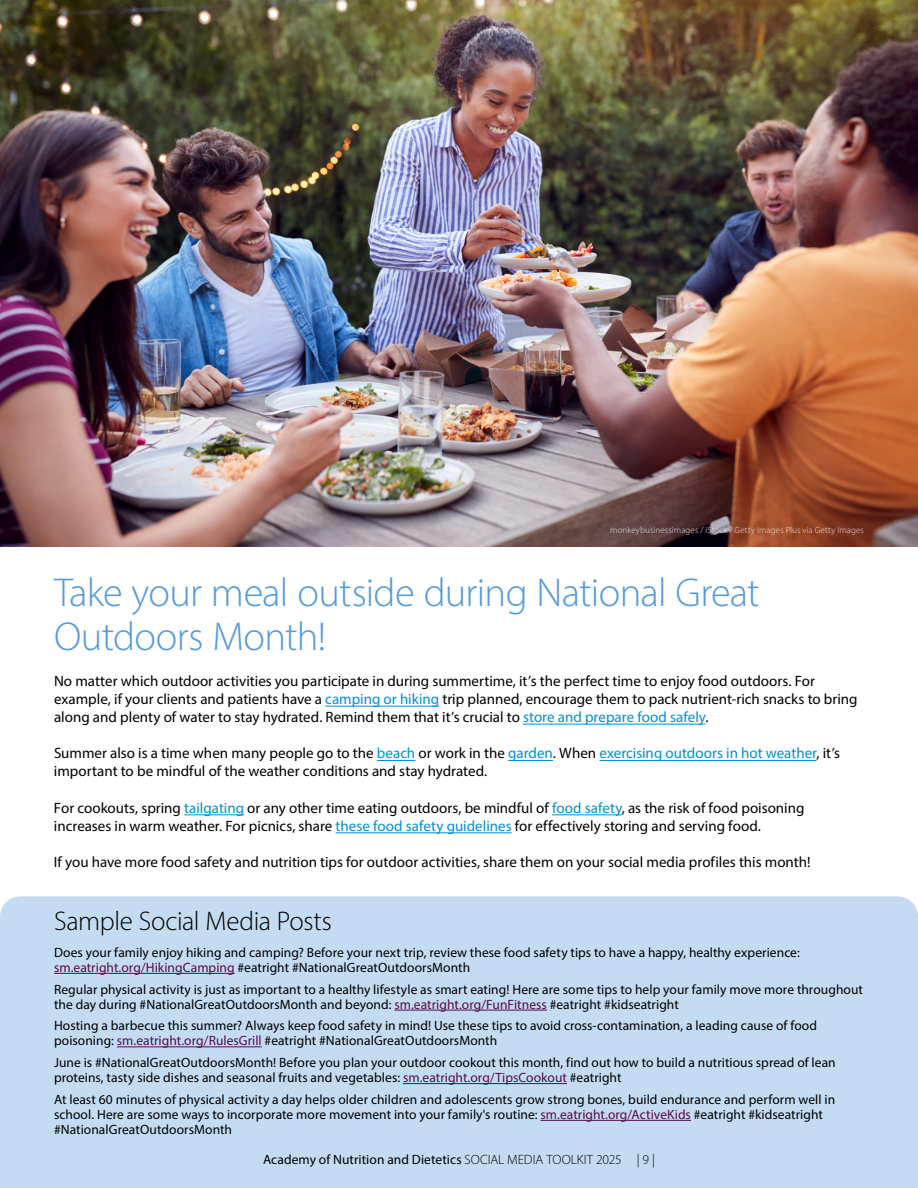
<style>
.page{position:relative;width:918px;height:1188px;background:#fff}
.page>*{position:absolute;margin:0;border:0;box-sizing:border-box;transform-origin:0 0}
.t1{font:300 40.5px/43.5px "Myriad Pro";letter-spacing:-.015em;color:#559bd9}
.t2{font:300 27px "Myriad Pro";letter-spacing:-.015em;color:#000}
.t3{font:15px/18px "Myriad Pro";color:#000}
.t4{font:13.5px/15px "Myriad Pro";letter-spacing:.005em;color:#000}
.t5{font:300 9px "Myriad Pro";letter-spacing:.015em;color:#e0e1e2}
.s1{color:#008fd5}
.s2{color:#590a4c}
.s3{font-weight:300}
</style>
<div class="page">
<div style="left:0;top:896px;width:918px;height:292px;background:#c4dcf2"></div>
<hr style="left:54px;top:973px;width:181px;height:1px;background:#590a4c">
<hr style="left:394px;top:1010px;width:153px;height:1px;background:#590a4c">
<hr style="left:117px;top:1047px;width:145px;height:1px;background:#590a4c">
<hr style="left:403px;top:1083px;width:164px;height:1px;background:#590a4c">
<hr style="left:541px;top:1120px;width:150px;height:1px;background:#590a4c">
<hr style="left:325px;top:706px;width:114px;height:1px;background:#008fd5">
<hr style="left:523px;top:724px;width:182px;height:1px;background:#008fd5">
<hr style="left:377px;top:760px;width:38px;height:1px;background:#008fd5">
<hr style="left:508px;top:760px;width:45px;height:1px;background:#008fd5">
<hr style="left:599px;top:760px;width:218px;height:1px;background:#008fd5">
<hr style="left:184px;top:814px;width:60px;height:1px;background:#008fd5">
<hr style="left:552px;top:814px;width:70px;height:1px;background:#008fd5">
<hr style="left:336px;top:832px;width:176px;height:1px;background:#008fd5">
<img style="left:0;top:0;width:918px;height:546px">
<p class="t5" style="left:610px;top:525px;width:255px">monkeybusinessimages / iStock / Getty Images Plus via Getty Images</p>
<h1 class="t1" style="left:54px;top:571px;width:707px">Take your meal outside during National Great<br>Outdoors Month!</h1>
<p class="t3" style="left:54px;top:672px;width:805px">No matter which outdoor activities you participate in during summertime, it’s the perfect time to enjoy food outdoors. For example, if your clients and patients have a <span class="s1">camping or hiking</span> trip planned, encourage them to pack nutrient-rich snacks to bring along and plenty of water to stay hydrated. Remind them that it’s crucial to <span class="s1">store and prepare food safely</span>.</p>
<p class="t3" style="left:54px;top:744px;width:788px">Summer also is a time when many people go to the <span class="s1">beach</span> or work in the <span class="s1">garden</span>. When <span class="s1">exercising outdoors in hot weather</span>, it’s important to be mindful of the weather conditions and stay hydrated.</p>
<p class="t3" style="left:54px;top:798px;width:752px">For cookouts, spring <span class="s1">tailgating</span> or any other time eating outdoors, be mindful of <span class="s1">food safety</span>, as the risk of food poisoning increases in warm weather. For picnics, share <span class="s1">these food safety guidelines</span> for effectively storing and serving food.</p>
<p class="t3" style="left:54px;top:853px;width:758px">If you have more food safety and nutrition tips for outdoor activities, share them on your social media profiles this month!</p>
<h2 class="t2" style="left:54px;top:905px;width:280px">Sample Social Media Posts</h2>
<p class="t4" style="left:54px;top:945px;width:747px">Does your family enjoy hiking and camping? Before your next trip, review these food safety tips to have a happy, healthy experience: <span class="s2">sm.eatright.org/HikingCamping</span> #eatright #NationalGreatOutdoorsMonth</p>
<p class="t4" style="left:54px;top:982px;width:811px">Regular physical activity is just as important to a healthy lifestyle as smart eating! Here are some tips to help your family move more throughout the day during #NationalGreatOutdoorsMonth and beyond: <span class="s2">sm.eatright.org/FunFitness</span> #eatright #kidseatright</p>
<p class="t4" style="left:54px;top:1018px;width:765px">Hosting a barbecue this summer? Always keep food safety in mind! Use these tips to avoid cross-contamination, a leading cause of food poisoning: <span class="s2">sm.eatright.org/RulesGrill</span> #eatright #NationalGreatOutdoorsMonth</p>
<p class="t4" style="left:54px;top:1055px;width:783px">June is #NationalGreatOutdoorsMonth! Before you plan your outdoor cookout this month, find out how to build a nutritious spread of lean proteins, tasty side dishes and seasonal fruits and vegetables: <span class="s2">sm.eatright.org/TipsCookout</span> #eatright</p>
<p class="t4" style="left:54px;top:1092px;width:783px">At least 60 minutes of physical activity a day helps older children and adolescents grow strong bones, build endurance and perform well in school. Here are some ways to incorporate more movement into your family's routine: <span class="s2">sm.eatright.org/ActiveKids</span> #eatright #kidseatright #NationalGreatOutdoorsMonth</p>
<p class="t4" style="left:263px;top:1152px;width:393px">Academy of Nutrition and Dietetics <span class="s3">SOCIAL MEDIA TOOLKIT 2025 | 9 |</span></p>
</div>
